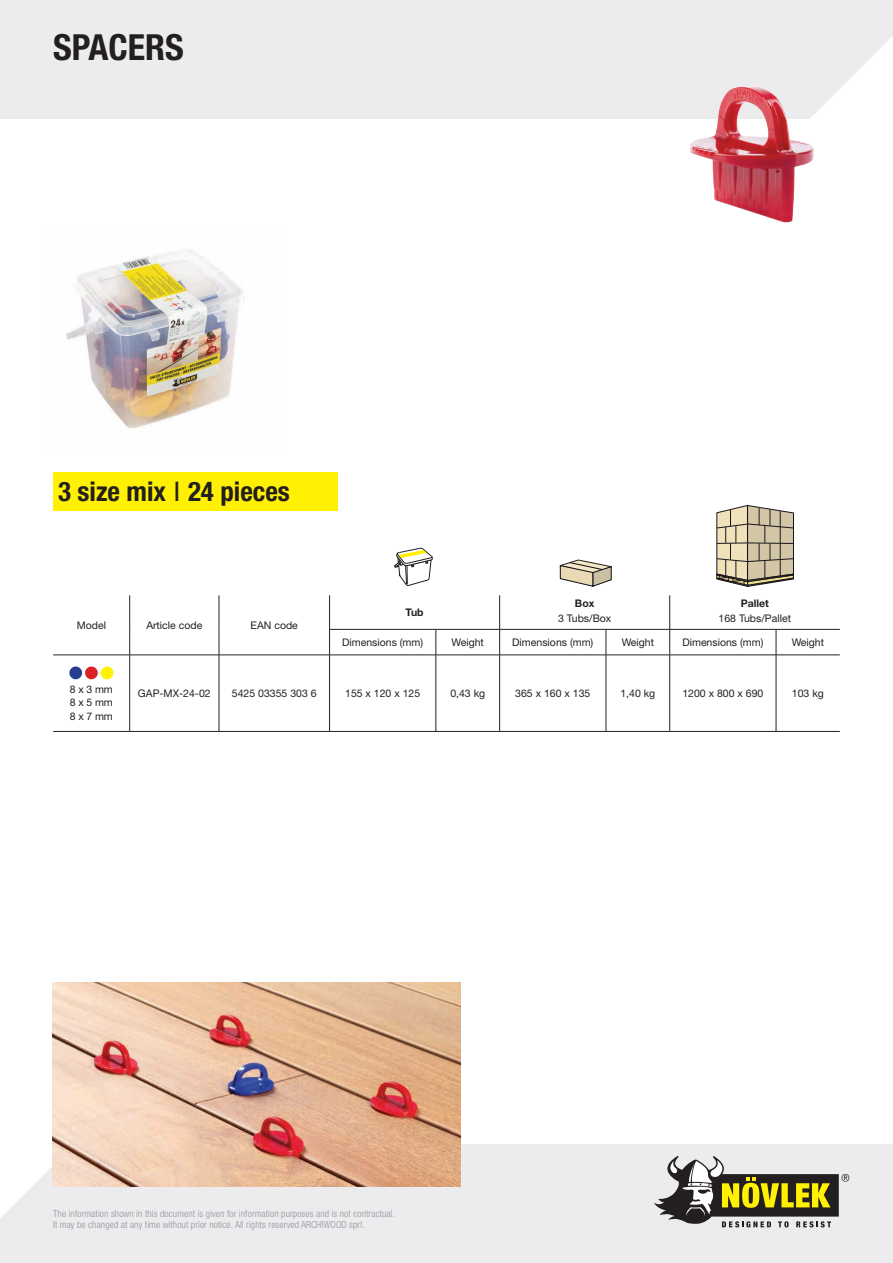
<style>
.page{position:relative;width:893px;height:1263px;background:#fff}
.page>*{position:absolute;margin:0;border:0;box-sizing:border-box;transform-origin:0 0}
.t1{font:700 condensed 36px "Helvetica Neue LT Std";color:#231f20}
.t2{font:700 condensed 27px "Helvetica Neue LT Std";color:#231f20}
.t3{font:10.5px "Helvetica Neue LT Std";color:#231f20}
.t4{font:700 10.5px "Helvetica Neue LT Std";color:#231f20}
.t5{font:300 condensed 9.75px/11.2px "Helvetica Neue LT Std";letter-spacing:.01em;color:#939598}
.s1{font-weight:400;font-stretch:normal}
</style>
<div class="page">
<div style="left:0;top:1144px;width:893px;height:119px;background:#ececee"></div>
<svg style="left:0;top:1144px;width:123px;height:74px"></svg>
<svg style="left:654px;top:1156px;width:195px;height:71px"></svg>
<div style="left:0;top:0;width:893px;height:119px;background:#ececee"></div>
<svg style="left:840px;top:36px;width:53px;height:83px"></svg>
<img style="left:66px;top:249px;width:179px;height:180px">
<img style="left:52px;top:982px;width:409px;height:204px">
<img style="left:690px;top:86px;width:150px;height:137px">
<svg style="left:395px;top:548px;width:38px;height:38px"></svg>
<svg style="left:560px;top:560px;width:52px;height:26px"></svg>
<svg style="left:717px;top:505px;width:77px;height:82px;background:#bfb59b"></svg>
<div style="left:53px;top:472px;width:285px;height:38px;background:#fff101"></div>
<hr style="left:129px;top:655px;width:1px;height:76px;background:#231f20">
<hr style="left:219px;top:655px;width:1px;height:76px;background:#231f20">
<hr style="left:329px;top:655px;width:1px;height:76px;background:#231f20">
<hr style="left:329px;top:629px;width:107px;height:1px;background:#231f20">
<hr style="left:436px;top:629px;width:64px;height:1px;background:#231f20">
<hr style="left:500px;top:629px;width:106px;height:1px;background:#231f20">
<hr style="left:606px;top:629px;width:64px;height:1px;background:#231f20">
<hr style="left:670px;top:629px;width:106px;height:1px;background:#231f20">
<hr style="left:776px;top:629px;width:64px;height:1px;background:#231f20">
<hr style="left:330px;top:655px;width:106px;height:1px;background:#231f20">
<hr style="left:436px;top:655px;width:64px;height:1px;background:#231f20">
<hr style="left:500px;top:655px;width:106px;height:1px;background:#231f20">
<hr style="left:606px;top:655px;width:64px;height:1px;background:#231f20">
<hr style="left:670px;top:655px;width:106px;height:1px;background:#231f20">
<hr style="left:776px;top:655px;width:64px;height:1px;background:#231f20">
<svg style="left:329px;top:629px;width:1px;height:26px"></svg>
<hr style="left:499px;top:595px;width:1px;height:34px;background:#231f20">
<svg style="left:436px;top:629px;width:1px;height:26px"></svg>
<svg style="left:499px;top:629px;width:1px;height:26px"></svg>
<svg style="left:606px;top:629px;width:1px;height:26px"></svg>
<svg style="left:669px;top:629px;width:1px;height:26px"></svg>
<hr style="left:436px;top:655px;width:1px;height:76px;background:#231f20">
<hr style="left:499px;top:655px;width:1px;height:76px;background:#231f20">
<hr style="left:606px;top:655px;width:1px;height:76px;background:#231f20">
<hr style="left:669px;top:655px;width:1px;height:76px;background:#231f20">
<hr style="left:776px;top:655px;width:1px;height:76px;background:#231f20">
<hr style="left:53px;top:655px;width:77px;height:1px;background:#231f20">
<hr style="left:130px;top:655px;width:89px;height:1px;background:#231f20">
<hr style="left:219px;top:655px;width:111px;height:1px;background:#231f20">
<hr style="left:129px;top:595px;width:1px;height:34px;background:#231f20">
<hr style="left:219px;top:595px;width:1px;height:34px;background:#231f20">
<hr style="left:329px;top:595px;width:1px;height:34px;background:#231f20">
<svg style="left:129px;top:629px;width:1px;height:26px"></svg>
<svg style="left:219px;top:629px;width:1px;height:26px"></svg>
<svg style="left:776px;top:629px;width:1px;height:26px"></svg>
<hr style="left:669px;top:595px;width:1px;height:34px;background:#231f20">
<hr style="left:53px;top:731px;width:77px;height:1px;background:#231f20">
<hr style="left:130px;top:731px;width:89px;height:1px;background:#231f20">
<hr style="left:219px;top:731px;width:111px;height:1px;background:#231f20">
<hr style="left:330px;top:731px;width:106px;height:1px;background:#231f20">
<hr style="left:436px;top:731px;width:64px;height:1px;background:#231f20">
<hr style="left:500px;top:731px;width:106px;height:1px;background:#231f20">
<hr style="left:606px;top:731px;width:64px;height:1px;background:#231f20">
<hr style="left:670px;top:731px;width:106px;height:1px;background:#231f20">
<hr style="left:776px;top:731px;width:64px;height:1px;background:#231f20">
<div style="left:69px;top:666px;width:13px;height:13px;background:#253f8e;border-radius:50%"></div>
<div style="left:85px;top:666px;width:13px;height:13px;background:#da2128;border-radius:50%"></div>
<div style="left:101px;top:666px;width:12px;height:13px;background:#fff101;border-radius:50%"></div>
<p class="t1" style="left:53px;top:25px;width:132px">SPACERS</p>
<p class="t2" style="left:58px;top:475px;width:233px">3 size mix <span class="s1">I</span> 24 pieces</p>
<p class="t3" style="left:77px;top:619px;width:31px">Model</p>
<p class="t3" style="left:146px;top:619px;width:57px">Article code</p>
<p class="t3" style="left:251px;top:619px;width:49px">EAN code</p>
<p class="t4" style="left:406px;top:606px;width:20px">Tub</p>
<p class="t4" style="left:575px;top:596px;width:21px">Box</p>
<p class="t3" style="left:558px;top:612px;width:55px">3 Tubs/Box</p>
<p class="t4" style="left:741px;top:596px;width:30px">Pallet</p>
<p class="t3" style="left:719px;top:612px;width:74px">168 Tubs/Pallet</p>
<p class="t3" style="left:342px;top:636px;width:83px">Dimensions (mm)</p>
<p class="t3" style="left:452px;top:636px;width:34px">Weight</p>
<p class="t3" style="left:512px;top:636px;width:83px">Dimensions (mm)</p>
<p class="t3" style="left:622px;top:636px;width:34px">Weight</p>
<p class="t3" style="left:682px;top:636px;width:83px">Dimensions (mm)</p>
<p class="t3" style="left:792px;top:636px;width:34px">Weight</p>
<p class="t3" style="left:70px;top:683px;width:45px">8 x 3 mm</p>
<p class="t3" style="left:70px;top:696px;width:45px">8 x 5 mm</p>
<p class="t3" style="left:70px;top:710px;width:45px">8 x 7 mm</p>
<p class="t3" style="left:138px;top:687px;width:74px">GAP-MX-24-02</p>
<p class="t3" style="left:232px;top:687px;width:86px">5425 03355 303 6</p>
<p class="t3" style="left:345px;top:687px;width:77px">155 x 120 x 125</p>
<p class="t3" style="left:450px;top:687px;width:36px">0,43 kg</p>
<p class="t3" style="left:515px;top:687px;width:77px">365 x 160 x 135</p>
<p class="t3" style="left:620px;top:687px;width:36px">1,40 kg</p>
<p class="t3" style="left:682px;top:687px;width:82px">1200 x 800 x 690</p>
<p class="t3" style="left:792px;top:687px;width:33px">103 kg</p>
<p class="t5" style="left:53px;top:1208px;width:343px">The information shown in this document is given for information purposes and is not contractual.<br>It may be changed at any time without prior notice. All rights reserved ARCHIWOOD sprl.</p>
</div>
